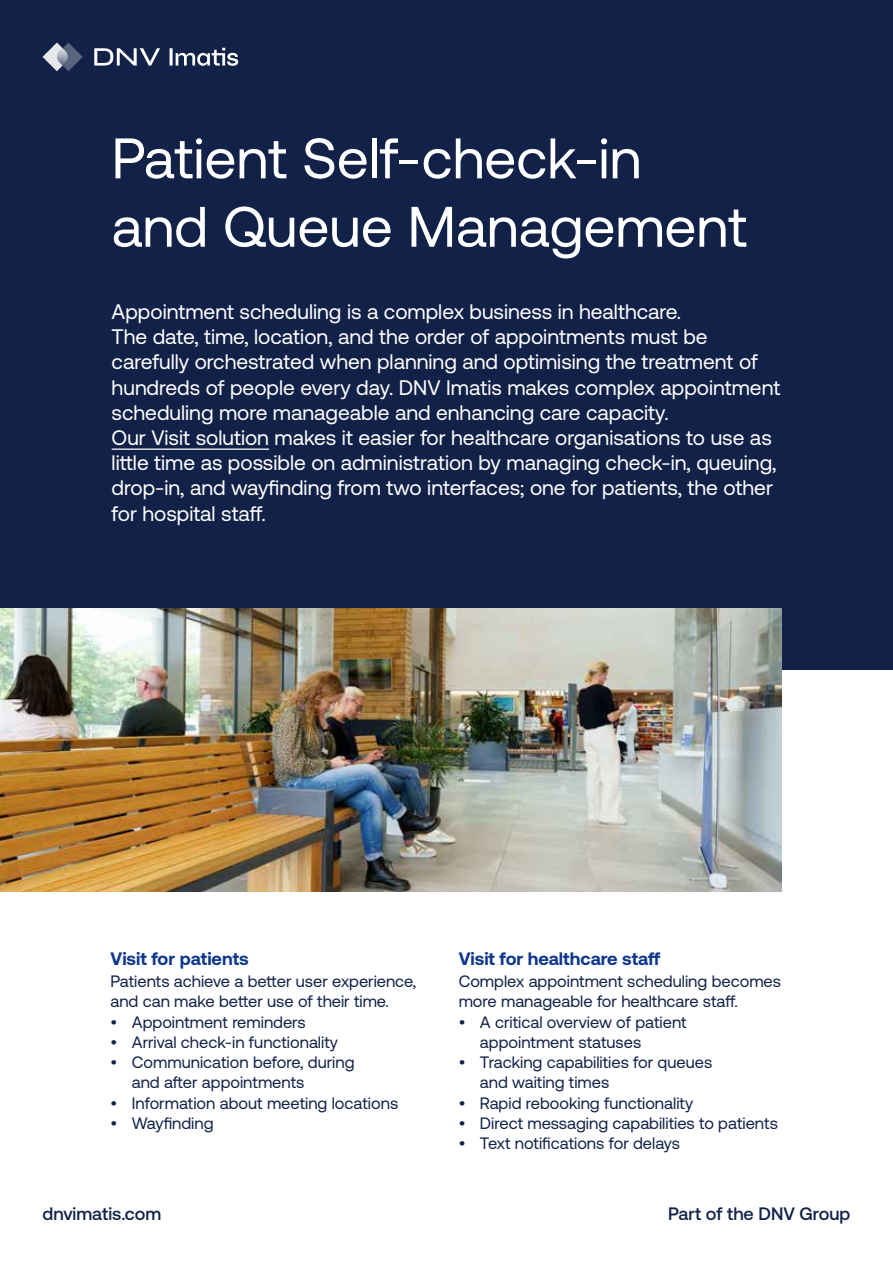
<style>
.page{position:relative;width:893px;height:1263px;background:#fff}
.page>*{position:absolute;margin:0;border:0;box-sizing:border-box;transform-origin:0 0}
.Tittel{font:57px/68.4px "Aeonik Pro";color:#fff}
.Intro{font:21px/25.2px "Aeonik Pro";color:#fff}
.Mellomtittel{font:700 18px "Aeonik Pro";color:#0e378c}
.t1{font:500 18px "Aeonik Pro";color:#122148}
.Brødtekst{font:16.5px/20.2px "Aeonik Pro";color:#122148}
</style>
<div class="page">
<div style="left:0;top:0;width:893px;height:670px;background:#122148"></div>
<hr style="left:112px;top:448px;width:157px;height:2px;background:#fff">
<svg style="left:43px;top:43px;width:40px;height:28px"></svg>
<svg style="left:94px;top:48px;width:144px;height:18px"></svg>
<img style="left:0;top:609px;width:781px;height:283px">
<p class="Tittel" style="left:112px;top:124px;width:637px">Patient Self-check-in and Queue Management</p>
<p class="Intro" style="left:112px;top:299px;width:670px">Appointment scheduling is a complex business in healthcare.<br>The date, time, location, and the order of appointments must be carefully orchestrated when planning and optimising the treatment of hundreds of people every day. DNV Imatis makes complex appointment scheduling more manageable and enhancing care capacity.</p>
<p class="Intro" style="left:112px;top:425px;width:666px">Our Visit solution makes it easier for healthcare organisations to use as little time as possible on administration by managing check-in, queuing, drop-in, and wayfinding from two interfaces; one for patients, the other for hospital staff.</p>
<p class="Mellomtittel" style="left:111px;top:949px;width:140px">Visit for patients</p>
<p class="Brødtekst" style="left:111px;top:971px;width:307px">Patients achieve a better user experience, and can make better use of their time.</p>
<p class="Brødtekst" style="left:111px;top:1012px;width:197px">• Appointment reminders</p>
<p class="Brødtekst" style="left:111px;top:1032px;width:229px">• Arrival check-in functionality</p>
<p class="Brødtekst" style="left:132px;top:1052px;width:224px;text-indent:-21px">• Communication before, during and after appointments</p>
<p class="Brødtekst" style="left:111px;top:1093px;width:289px">• Information about meeting locations</p>
<p class="Brødtekst" style="left:111px;top:1113px;width:104px">• Wayfinding</p>
<p class="Mellomtittel" style="left:459px;top:949px;width:203px">Visit for healthcare staff</p>
<p class="Brødtekst" style="left:459px;top:971px;width:324px">Complex appointment scheduling becomes more manageable for healthcare staff.</p>
<p class="Brødtekst" style="left:480px;top:1012px;width:208px;text-indent:-21px">• A critical overview of patient appointment statuses</p>
<p class="Brødtekst" style="left:480px;top:1052px;width:234px;text-indent:-21px">• Tracking capabilities for queues and waiting times</p>
<p class="Brødtekst" style="left:459px;top:1093px;width:236px">• Rapid rebooking functionality</p>
<p class="Brødtekst" style="left:459px;top:1113px;width:321px">• Direct messaging capabilities to patients</p>
<p class="Brødtekst" style="left:459px;top:1133px;width:223px">• Text notifications for delays</p>
<p class="t1" style="left:43px;top:1204px;width:120px">dnvimatis.com</p>
<p class="t1" style="left:668px;top:1204px;width:184px">Part of the DNV Group</p>
</div>
